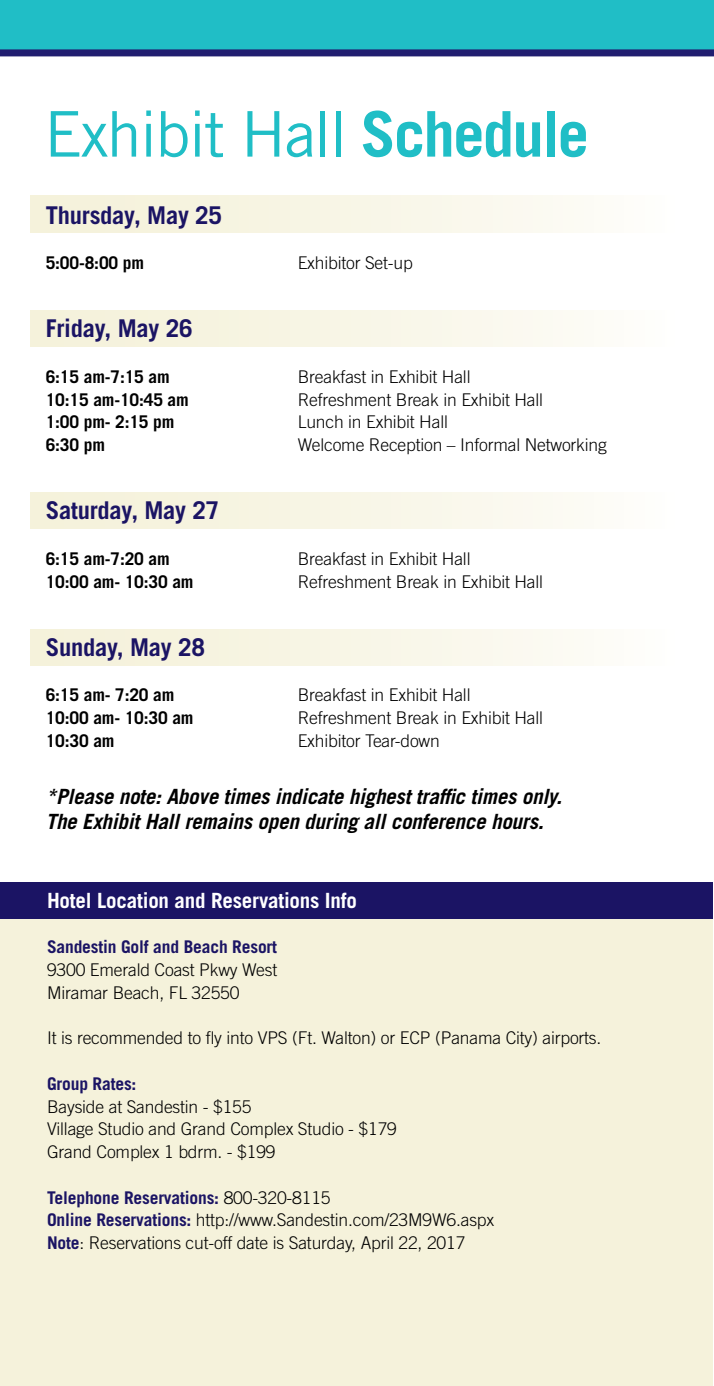
<style>
.page{position:relative;width:714px;height:1386px;background:#fff}
.page>*{position:absolute;margin:0;border:0;box-sizing:border-box;transform-origin:0 0}
.t1{font:63px "Trade Gothic";letter-spacing:-.03em;color:#20bec6}
.t2{font:700 24.5px "Trade Gothic";letter-spacing:-.01em;color:#1b1464}
.t3{font:italic 700 21px/24.5px "Trade Gothic";letter-spacing:-.01em;color:#000}
.t4{font:700 21px "Trade Gothic";letter-spacing:-.01em;color:#fff}
.t5{font:300 17.5px/22.8px "Trade Gothic";letter-spacing:-.01em;color:#000}
.t6{font:700 17.5px "Trade Gothic";letter-spacing:-.01em;color:#000}
.t7{font:700 17.5px "Trade Gothic";letter-spacing:-.01em;color:#1b1464}
.s1{font-weight:700}
.s2{font-weight:700;color:#1b1464}
</style>
<div class="page">
<div style="left:0;top:0;width:714px;height:52px;background:#20bec6"></div>
<div style="left:0;top:49px;width:714px;height:7px;background:#211d70"></div>
<div style="left:31px;top:196px;width:646px;height:36px;background:linear-gradient(to right,#f4f0d7,#fdfdf9)"></div>
<div style="left:31px;top:629px;width:646px;height:37px;background:linear-gradient(to right,#f4f0d7,#fdfdf9)"></div>
<div style="left:31px;top:492px;width:646px;height:36px;background:linear-gradient(to right,#f4f0d7,#fdfdf9)"></div>
<div style="left:31px;top:311px;width:646px;height:36px;background:linear-gradient(to right,#f4f0d7,#fdfdf9)"></div>
<div style="left:0;top:904px;width:712px;height:482px;background:#f5f2db"></div>
<div style="left:0;top:883px;width:712px;height:36px;background:#1b1464"></div>
<h1 class="t1" style="left:44px;top:96px;width:547px">Exhibit Hall <span class="s1">Schedule</span></h1>
<h2 class="t2" style="left:46px;top:200px;width:178px">Thursday, May 25</h2>
<p class="t6" style="left:46px;top:252px;width:100px">5:00-8:00 pm</p>
<p class="t5" style="left:298px;top:251px;width:117px">Exhibitor Set-up</p>
<h2 class="t2" style="left:46px;top:314px;width:149px">Friday, May 26</h2>
<p class="t6" style="left:46px;top:366px;width:125px">6:15 am-7:15 am</p>
<p class="t5" style="left:298px;top:365px;width:174px">Breakfast in Exhibit Hall</p>
<p class="t6" style="left:46px;top:389px;width:145px">10:15 am-10:45 am</p>
<p class="t5" style="left:298px;top:388px;width:247px">Refreshment Break in Exhibit Hall</p>
<p class="t6" style="left:46px;top:411px;width:130px">1:00 pm- 2:15 pm</p>
<p class="t5" style="left:298px;top:411px;width:152px">Lunch in Exhibit Hall</p>
<p class="t6" style="left:46px;top:434px;width:61px">6:30 pm</p>
<p class="t5" style="left:298px;top:433px;width:311px">Welcome Reception – Informal Networking</p>
<h2 class="t2" style="left:46px;top:496px;width:175px">Saturday, May 27</h2>
<p class="t6" style="left:46px;top:548px;width:125px">6:15 am-7:20 am</p>
<p class="t5" style="left:298px;top:547px;width:174px">Breakfast in Exhibit Hall</p>
<p class="t6" style="left:46px;top:571px;width:149px">10:00 am- 10:30 am</p>
<p class="t5" style="left:298px;top:570px;width:247px">Refreshment Break in Exhibit Hall</p>
<h2 class="t2" style="left:46px;top:632px;width:161px">Sunday, May 28</h2>
<p class="t6" style="left:46px;top:684px;width:130px">6:15 am- 7:20 am</p>
<p class="t5" style="left:298px;top:684px;width:174px">Breakfast in Exhibit Hall</p>
<p class="t6" style="left:46px;top:707px;width:149px">10:00 am- 10:30 am</p>
<p class="t5" style="left:298px;top:706px;width:247px">Refreshment Break in Exhibit Hall</p>
<p class="t6" style="left:46px;top:730px;width:70px">10:30 am</p>
<p class="t5" style="left:298px;top:729px;width:144px">Exhibitor Tear-down</p>
<p class="t3" style="left:46px;top:784px;width:518px">*Please note: Above times indicate highest traffic times only.<br>The Exhibit Hall remains open during all conference hours.</p>
<p class="t4" style="left:47px;top:888px;width:312px">Hotel Location and Reservations Info</p>
<p class="t7" style="left:47px;top:936px;width:232px">Sandestin Golf and Beach Resort</p>
<p class="t5" style="left:47px;top:958px;width:232px">9300 Emerald Coast Pkwy West<br>Miramar Beach, FL 32550</p>
<p class="t5" style="left:47px;top:1027px;width:556px">It is recommended to fly into VPS (Ft. Walton) or ECP (Panama City) airports.</p>
<p class="t7" style="left:47px;top:1073px;width:91px">Group Rates:</p>
<p class="t5" style="left:47px;top:1095px;width:352px">Bayside at Sandestin - $155<br>Village Studio and Grand Complex Studio - $179<br>Grand Complex 1 bdrm. - $199</p>
<p class="t5" style="left:47px;top:1186px;width:449px"><span class="s2">Telephone Reservations:</span> 800-320-8115<br><span class="s2">Online Reservations:</span> http://www.Sandestin.com/23M9W6.aspx<br><span class="s2">Note</span>: Reservations cut-off date is Saturday, April 22, 2017</p>
</div>
